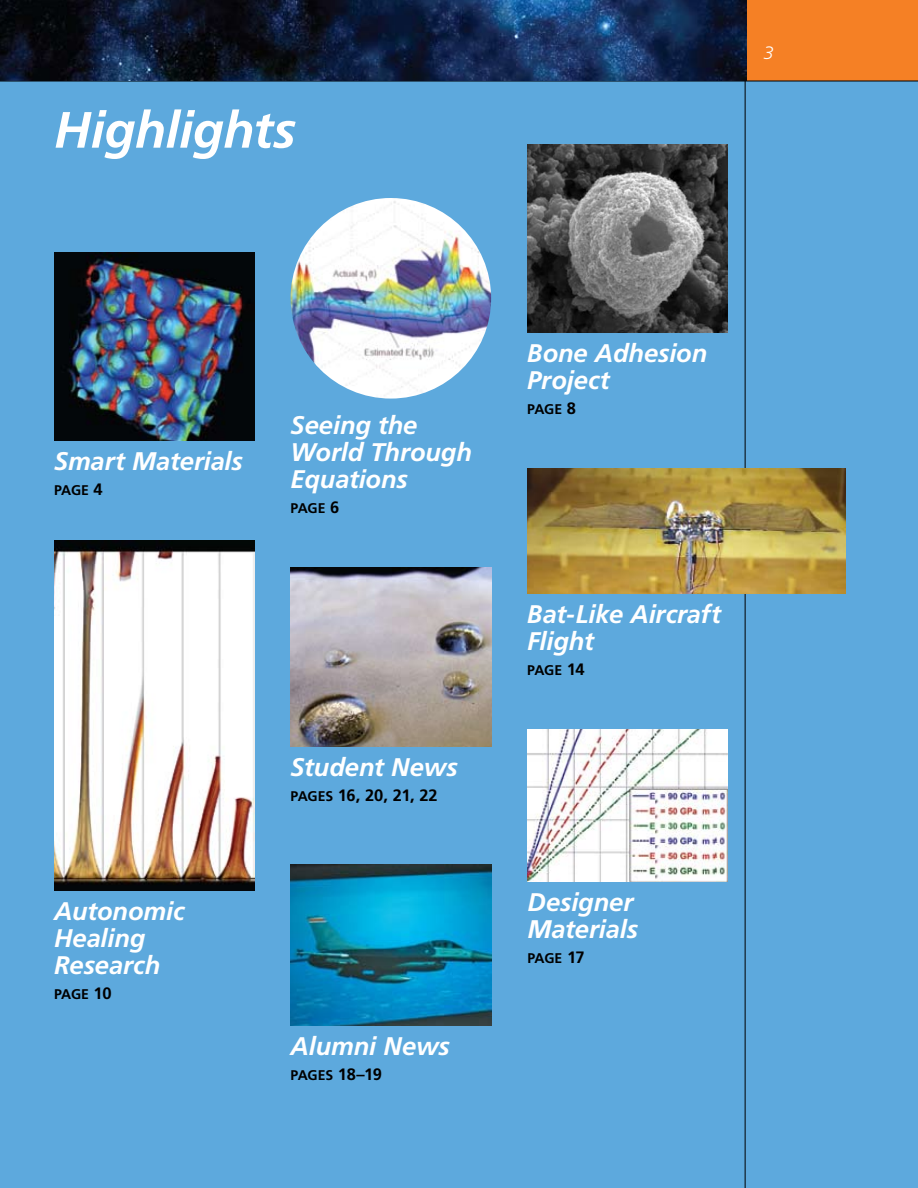
<style>
.page{position:relative;width:918px;height:1188px;background:#fff}
.page>*{position:absolute;margin:0;border:0;box-sizing:border-box;transform-origin:0 0}
.t1{font:italic 700 51px "Frutiger";letter-spacing:-.01em;color:#fff}
.t2{font:italic 700 25.5px/27px "Frutiger";letter-spacing:-.005em;color:#fff}
.t3{font:italic 300 18px "Frutiger";color:#fff}
.t4{font:16.5px "Frutiger Bold SC850";letter-spacing:-.01em;color:#000}
.t5{font:14.1px "Frutiger Bold SC850";letter-spacing:-.02em;color:#000}
.s1{font-size:16.5px}
.s2{font-size:14.1px}
</style>
<div class="page">
<div style="left:0;top:81px;width:918px;height:1107px;background:#5da9dd"></div>
<img style="left:54px;top:252px;width:201px;height:189px">
<img style="left:291px;top:198px;width:200px;height:201px;border-radius:100px">
<img style="left:527px;top:144px;width:201px;height:189px">
<img style="left:54px;top:540px;width:201px;height:351px">
<img style="left:291px;top:567px;width:200px;height:180px">
<img style="left:527px;top:729px;width:201px;height:153px">
<img style="left:291px;top:864px;width:200px;height:162px">
<div style="left:746px;top:0;width:172px;height:81px;background:#f58025"></div>
<hr style="left:745px;top:0;width:1px;height:1188px;background:#000">
<hr style="left:0;top:81px;width:918px;height:1px;background:#000">
<img style="left:0;top:0;width:747px;height:81px">
<img style="left:527px;top:468px;width:319px;height:126px">
<h1 class="t1" style="left:54px;top:100px;width:243px">Highlights</h1>
<p class="t3" style="left:764px;top:43px;width:12px">3</p>
<p class="t2" style="left:54px;top:447px;width:190px">Smart Materials</p>
<p class="t5" style="left:54px;top:482px;width:50px">PAGE <span class="s1">4</span></p>
<p class="t2" style="left:291px;top:411px;width:183px">Seeing the<br>World Through<br>Equations</p>
<p class="t5" style="left:291px;top:500px;width:50px">PAGE <span class="s1">6</span></p>
<p class="t2" style="left:54px;top:897px;width:132px">Autonomic<br>Healing<br>Research</p>
<p class="t5" style="left:54px;top:986px;width:59px">PAGE <span class="s1">10</span></p>
<p class="t2" style="left:291px;top:753px;width:169px">Student News</p>
<p class="t4" style="left:291px;top:786px;width:149px"><span class="s2">PAGES</span> 16, 20, 21, 22</p>
<p class="t2" style="left:291px;top:1032px;width:161px">Alumni News</p>
<p class="t5" style="left:291px;top:1067px;width:93px">PAGES <span class="s1">18–19</span></p>
<p class="t2" style="left:527px;top:339px;width:182px">Bone Adhesion<br>Project</p>
<p class="t5" style="left:527px;top:401px;width:50px">PAGE <span class="s1">8</span></p>
<p class="t2" style="left:527px;top:600px;width:195px">Bat-Like Aircraft<br>Flight</p>
<p class="t5" style="left:527px;top:662px;width:59px">PAGE <span class="s1">14</span></p>
<p class="t2" style="left:527px;top:888px;width:112px">Designer<br>Materials</p>
<p class="t5" style="left:527px;top:950px;width:59px">PAGE <span class="s1">17</span></p>
</div>
